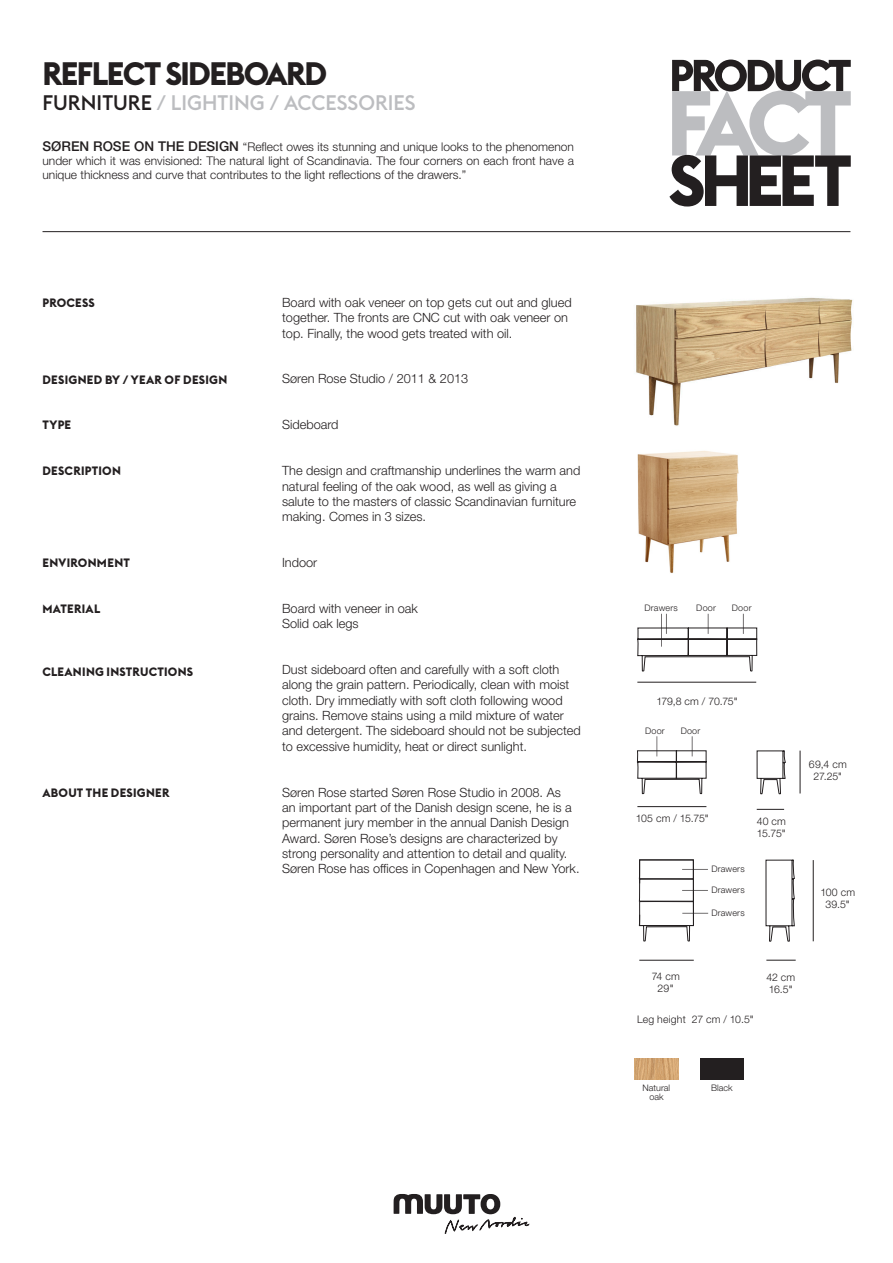
<style>
.page{position:relative;width:893px;height:1263px;background:#fff}
.page>*{position:absolute;margin:0;border:0;box-sizing:border-box;transform-origin:0 0}
.t1{font:700 32.1px "Euclid Flex";letter-spacing:-.05em;color:#231f20}
.t2{font:500 20.7px "Euclid Flex";color:#bcbdc0}
.t3{font:300 12.75px/15.3px "Helvetica Neue LT Std";color:#231f20}
.t4{font:300 12px/14.4px "Helvetica Neue LT Std";color:#231f20;text-align:justify}
.t5{font:700 12px "Euclid Flex";letter-spacing:.02em;color:#231f20}
.t6{font:300 10.5px/12px "Helvetica Neue LT Std";letter-spacing:.01em;color:#231f20;text-align:center}
.t7{font:300 9px "Helvetica Neue LT Std";letter-spacing:.02em;color:#231f20}
.t8{font:300 9px/9px "Helvetica Neue LT Std";color:#231f20;text-align:center}
.s1{color:#231f20}
.s2{font-weight:500;font-size:13.5px}
.s3{font-weight:400}
</style>
<div class="page">
<svg style="left:393px;top:1194px;width:136px;height:40px"></svg>
<hr style="left:43px;top:231px;width:807px;height:1px;background:#231f20">
<svg style="left:669px;top:60px;width:182px;height:146px"></svg>
<img style="left:636px;top:297px;width:217px;height:129px">
<img style="left:637px;top:451px;width:102px;height:122px">
<hr style="left:813px;top:860px;width:1px;height:81px;background:#231f20">
<hr style="left:766px;top:960px;width:30px;height:1px;background:#231f20">
<hr style="left:800px;top:751px;width:1px;height:42px;background:#231f20">
<img style="left:635px;top:1059px;width:43px;height:21px">
<div style="left:700px;top:1059px;width:43px;height:21px;background:#231f20"></div>
<svg style="left:637px;top:614px;width:158px;height:347px"></svg>
<h1 class="t1" style="left:43px;top:56px;width:286px">REFLECT SIDEBOARD</h1>
<h2 class="t2" style="left:43px;top:91px;width:375px"><span class="s1">FURNITURE</span> / LIGHTING / ACCESSORIES</h2>
<p class="t4" style="left:43px;top:139px;width:533px"><span class="s2">SØREN ROSE ON THE DESIGN</span> “Reflect owes its stunning and unique looks to the phenomenon under which it was envisioned: The natural light of Scandinavia. The four corners on each front have a unique thickness and curve that contributes to the light reflections of the drawers.”</p>
<p class="t5" style="left:43px;top:296px;width:54px">PROCESS</p>
<p class="t5" style="left:43px;top:372px;width:186px">DESIGNED BY / YEAR OF DESIGN</p>
<p class="t5" style="left:43px;top:418px;width:30px">TYPE</p>
<p class="t5" style="left:43px;top:464px;width:80px">DESCRIPTION</p>
<p class="t5" style="left:43px;top:556px;width:89px">ENVIRONMENT</p>
<p class="t5" style="left:43px;top:601px;width:59px">MATERIAL</p>
<p class="t5" style="left:43px;top:665px;width:152px">CLEANING INSTRUCTIONS</p>
<p class="t5" style="left:43px;top:786px;width:129px">ABOUT THE DESIGNER</p>
<p class="t3" style="left:282px;top:294px;width:291px">Board with oak veneer on top gets cut out and glued together. The fronts are CNC cut with oak veneer on top. Finally, the wood gets treated with oil.</p>
<p class="t3" style="left:282px;top:371px;width:188px">Søren Rose Studio / 2011 &amp; 2013</p>
<p class="t3" style="left:282px;top:417px;width:58px">Sideboard</p>
<p class="t3" style="left:282px;top:463px;width:300px">The design and craftmanship underlines the warm and natural feeling of the oak wood, as well as giving a salute to the masters of classic Scandinavian furniture making. Comes in 3 sizes.</p>
<p class="t3" style="left:282px;top:555px;width:37px">Indoor</p>
<p class="t3" style="left:282px;top:600px;width:137px">Board with veneer in oak<br>Solid oak legs</p>
<p class="t3" style="left:282px;top:662px;width:300px">Dust sideboard often and carefully with a soft cloth along the grain pattern. Periodically, clean with moist cloth. Dry immediatly with soft cloth following wood grains. Remove stains using a mild mixture of water and detergent. The sideboard should not be subjected to excessive humidity, heat or direct sunlight.</p>
<p class="t3" style="left:282px;top:784px;width:299px">Søren Rose started Søren Rose Studio in 2008. As<br>an important part of the Danish design scene, he is a permanent jury member in the annual Danish Design Award. Søren Rose’s designs are characterized by strong personality and attention to detail and quality.<br>Søren Rose has offices in Copenhagen and New York.</p>
<p class="t7" style="left:644px;top:602px;width:35px">Drawers</p>
<p class="t7" style="left:696px;top:602px;width:21px">Door</p>
<p class="t7" style="left:732px;top:602px;width:21px">Door</p>
<p class="t6" style="left:656px;top:695px;width:83px">179,8 cm / 70.75<span class="s3">"</span></p>
<p class="t7" style="left:645px;top:725px;width:21px">Door</p>
<p class="t7" style="left:681px;top:725px;width:21px">Door</p>
<p class="t6" style="left:636px;top:812px;width:75px">105 cm / 15.75<span class="s3">"</span></p>
<p class="t7" style="left:711px;top:863px;width:35px">Drawers</p>
<p class="t7" style="left:711px;top:884px;width:35px">Drawers</p>
<p class="t7" style="left:711px;top:907px;width:35px">Drawers</p>
<p class="t6" style="left:757px;top:815px;width:31px;text-align:left">40 cm<br>15.75<span class="s3">"</span></p>
<p class="t6" style="left:809px;top:758px;width:39px">69,4 cm<br>27.25<span class="s3">"</span></p>
<p class="t6" style="left:820px;top:886px;width:36px">100 cm<br>39.5<span class="s3">"</span></p>
<p class="t6" style="left:652px;top:970px;width:30px">74 cm<br>29<span class="s3">"</span></p>
<p class="t6" style="left:637px;top:1013px;width:118px">Leg height 27 cm / 10.5<span class="s3">"</span></p>
<p class="t6" style="left:766px;top:971px;width:30px;text-align:left">42 cm<br>16.5<span class="s3">"</span></p>
<p class="t8" style="left:643px;top:1083px;width:29px">Natural oak</p>
<p class="t7" style="left:711px;top:1082px;width:23px">Black</p>
</div>
